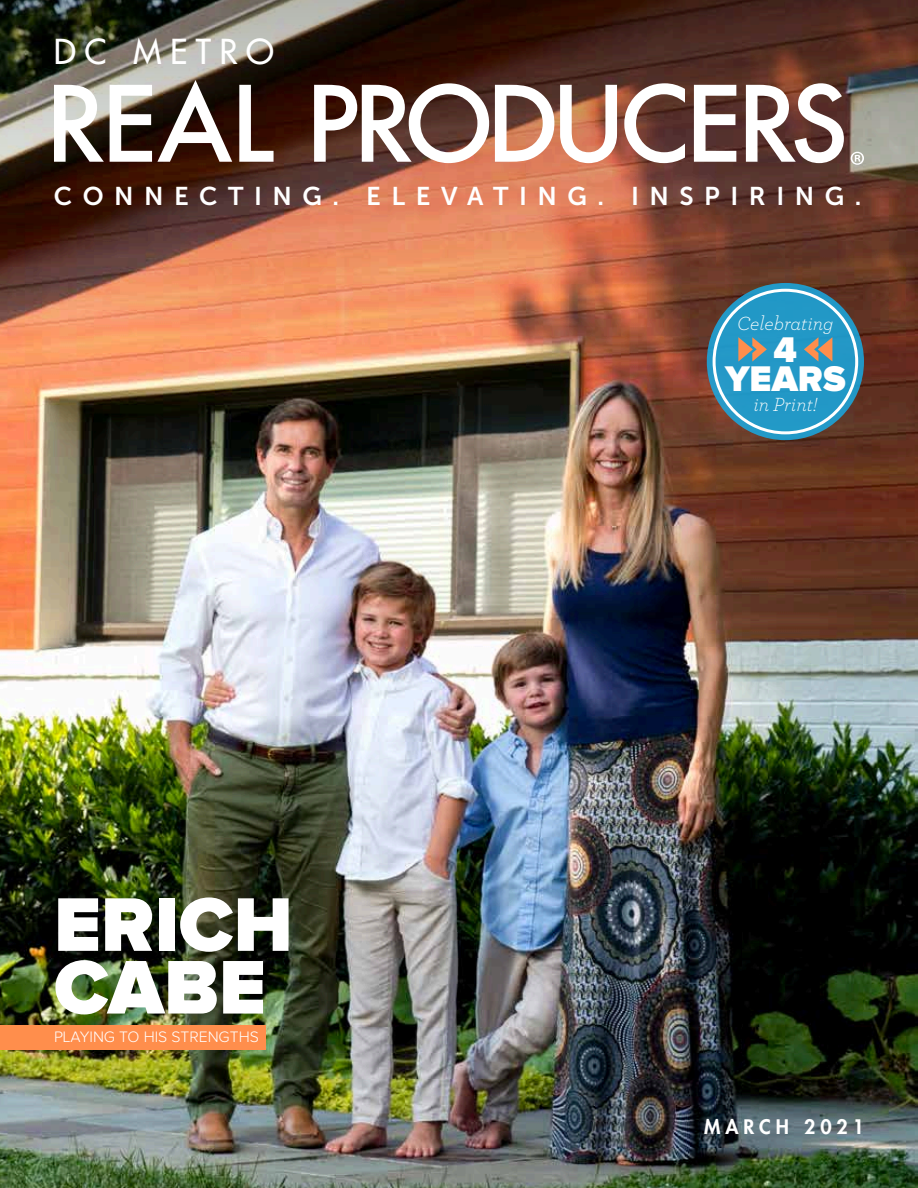
<style>
.page{position:relative;width:918px;height:1188px;background:#fff}
.page>*{position:absolute;margin:0;border:0;box-sizing:border-box;transform-origin:0 0}
.t1{font:900 78.75px/62.7px "Proxima Nova";color:#fff}
.t2{font:900 37.05px/29.2px "Proxima Nova";color:#fff;text-align:center}
.t3{font:500 33.45px "Futura Std";letter-spacing:.25em;color:#fff}
.t4{font:25.65px "Museo Sans 700";letter-spacing:.41em;color:#fff}
.t5{font:italic 300 19.95px "Archer Pro";color:#fff}
.t6{font:800 19.5px "Futura Std";letter-spacing:.25em;color:#fff}
.t7{font:300 15.75px "Proxima Nova";color:#fff}
</style>
<div class="page">
<img style="left:0;top:416px;width:918px;height:772px">
<div style="left:0;top:1025px;width:266px;height:25px;background:#ff8e4c"></div>
<img style="left:0;top:0;width:918px;height:416px">
<svg style="left:707px;top:283px;width:157px;height:157px;background:#2e9dc8"></svg>
<div style="left:713px;top:289px;width:145px;height:145px;border:3px solid #fff;border-radius:50%"></div>
<svg style="left:738px;top:337px;width:29px;height:25px"></svg>
<svg style="left:804px;top:337px;width:28px;height:25px"></svg>
<svg style="left:54px;top:85px;width:50px;height:77px"></svg>
<svg style="left:110px;top:80px;width:122px;height:82px"></svg>
<svg style="left:239px;top:85px;width:35px;height:77px"></svg>
<svg style="left:314px;top:83px;width:175px;height:80px"></svg>
<svg style="left:495px;top:85px;width:59px;height:77px"></svg>
<svg style="left:560px;top:85px;width:57px;height:78px"></svg>
<svg style="left:624px;top:83px;width:61px;height:80px"></svg>
<svg style="left:694px;top:85px;width:42px;height:77px"></svg>
<svg style="left:746px;top:83px;width:98px;height:80px"></svg>
<svg style="left:851px;top:152px;width:13px;height:13px"></svg>
<h3 class="t3" style="left:54px;top:30px;width:221px">DC METRO</h3>
<p class="t4" style="left:54px;top:182px;width:809px">CONNECTING. ELEVATING. INSPIRING.</p>
<h1 class="t1" style="left:54px;top:897px;width:240px">ERICH<br>CABE</h1>
<p class="t7" style="left:54px;top:1030px;width:206px">PLAYING TO HIS STRENGTHS</p>
<p class="t5" style="left:737px;top:310px;width:98px">Celebrating</p>
<h2 class="t2" style="left:725px;top:336px;width:122px">4<br>YEARS</h2>
<p class="t5" style="left:753px;top:391px;width:66px">in Print!</p>
<p class="t6" style="left:704px;top:1114px;width:161px">MARCH 2021</p>
</div>
